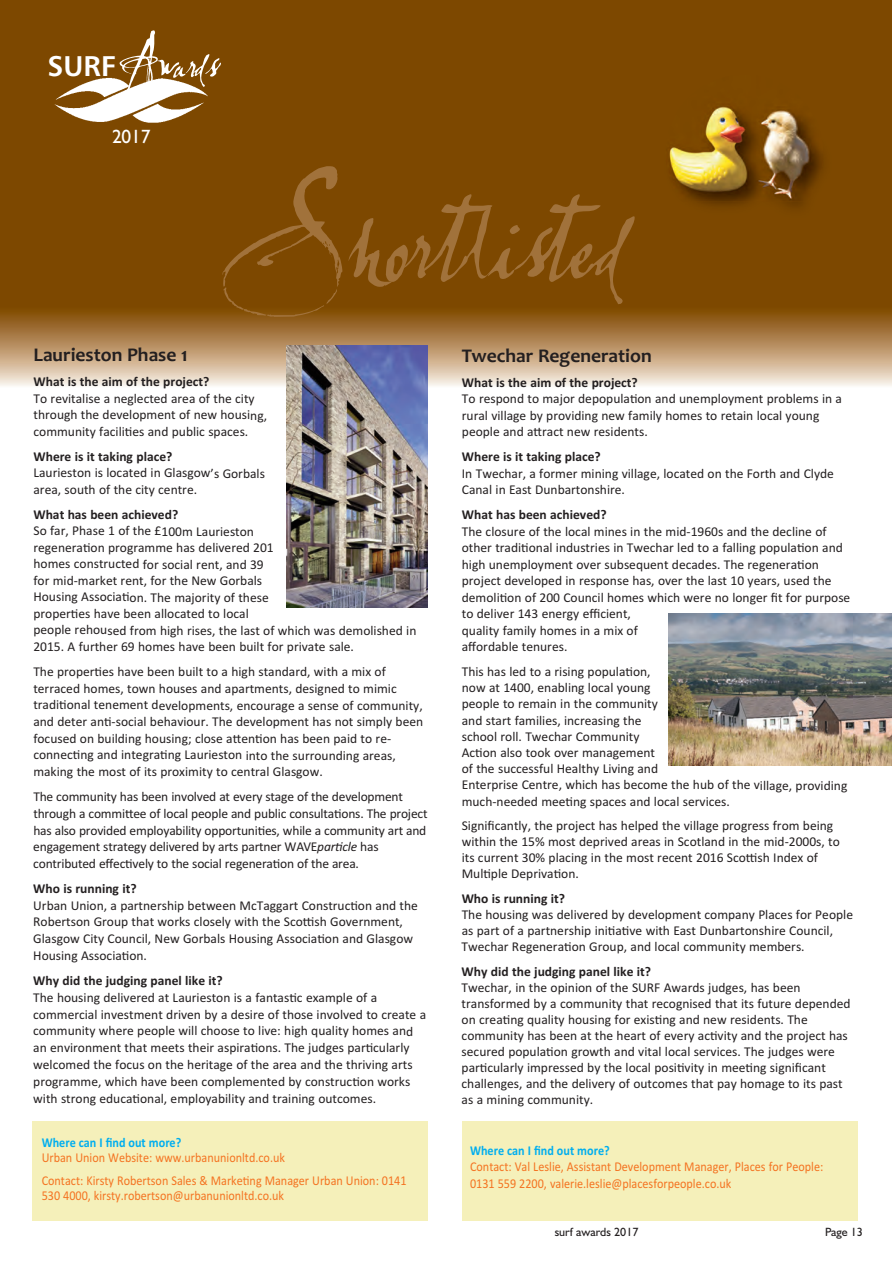
<style>
.page{position:relative;width:892px;height:1262px;background:#fff}
.page>*{position:absolute;margin:0;border:0;box-sizing:border-box;transform-origin:0 0}
.t1{font:136.8px "Lassigue D Mato";letter-spacing:-.06em;color:#a1723b}
.t2{font:51px "Lassigue D Mato";color:#fff}
.t3{font:700 19.5px "Candara";color:#231f20}
.t4{font:19.2px "Humanist 521 BT";color:#fff}
.t5{font:13.5px/16.5px "Calibri";color:#231f20}
.t6{font:13.5px/23.5px "Calibri";color:#f47321;scale:.9 1}
.t7{font:700 13.5px "Calibri";color:#231f20}
.t8{font:700 13.5px "Calibri";color:#00aeef;scale:.9 1}
.t9{font:12px "Humanist 521 BT";color:#231f20}
.s1{font-family:"Humanist 777 BT Bold B";font-size:28.5px}
.s2{font-style:italic}
</style>
<div class="page">
<div style="left:0;top:0;width:891px;height:352px;background:#7d4800"></div>
<div style="left:0;top:306px;width:891px;height:81px;background:linear-gradient(to bottom,#7b3e00,#f9ede2)"></div>
<img style="left:54px;top:77px;width:154px;height:46px">
<img style="left:666px;top:102px;width:156px;height:99px">
<div style="left:461px;top:1121px;width:396px;height:99px;background:#f5f0ba"></div>
<div style="left:32px;top:1121px;width:395px;height:99px;background:#f5f0ba"></div>
<img style="left:286px;top:346px;width:141px;height:261px">
<img style="left:668px;top:614px;width:223px;height:151px">
<h2 class="t2" style="left:47px;top:36px;width:174px"><span class="s1">SURF</span>Awards</h2>
<h3 class="t4" style="left:112px;top:130px;width:40px">2017</h3>
<h1 class="t1" style="left:228px;top:167px;width:395px">Shortlisted</h1>
<h3 class="t3" style="left:34px;top:343px;width:155px">Laurieston Phase 1</h3>
<p class="t7" style="left:34px;top:374px;width:177px">What is the aim of the project?</p>
<p class="t5" style="left:34px;top:390px;width:235px">To revitalise a neglected area of the city through the development of new housing, community facilities and public spaces.</p>
<p class="t7" style="left:33px;top:448px;width:140px">Where is it taking place?</p>
<p class="t5" style="left:33px;top:464px;width:233px">Laurieston is located in Glasgow’s Gorbals area, south of the city centre.</p>
<p class="t7" style="left:33px;top:506px;width:146px">What has been achieved?</p>
<p class="t5" style="left:33px;top:522px;width:384px">So far, Phase 1 of the £100m Laurieston<br>regeneration programme has delivered 201<br>homes constructed for social rent, and 39<br>for mid-market rent, for the New Gorbals<br>Housing Association. The majority of these<br>properties have been allocated to local<br>people rehoused from high rises, the last of which was demolished in 2015. A further 69 homes have been built for private sale.</p>
<p class="t5" style="left:33px;top:663px;width:391px">The properties have been built to a high standard, with a mix of terraced homes, town houses and apartments, designed to mimic traditional tenement developments, encourage a sense of community, and deter anti-social behaviour. The development has not simply been focused on building housing; close attention has been paid to re&shy;connecting and integrating Laurieston into the surrounding areas, making the most of its proximity to central Glasgow.</p>
<p class="t5" style="left:33px;top:788px;width:395px">The community has been involved at every stage of the development through a committee of local people and public consultations. The project has also provided employability opportunities, while a community art and engagement strategy delivered by arts partner WAVE<span class="s2">particle</span> has contributed effectively to the social regeneration of the area.</p>
<p class="t7" style="left:33px;top:880px;width:105px">Who is running it?</p>
<p class="t5" style="left:33px;top:896px;width:386px">Urban Union, a partnership between McTaggart Construction and the Robertson Group that works closely with the Scottish Government, Glasgow City Council, New Gorbals Housing Association and Glasgow Housing Association.</p>
<p class="t7" style="left:33px;top:972px;width:191px">Why did the judging panel like it?</p>
<p class="t5" style="left:33px;top:988px;width:394px">The housing delivered at Laurieston is a fantastic example of a commercial investment driven by a desire of those involved to create a community where people will choose to live: high quality homes and an environment that meets their aspirations. The judges particularly welcomed the focus on the heritage of the area and the thriving arts programme, which have been complemented by construction works with strong educational, employability and training outcomes.</p>
<p class="t8" style="left:42px;top:1134px;width:157px">Where can I find out more?</p>
<p class="t6" style="left:42px;top:1145px;width:407px">Urban Union Website: www.urbanunionltd.co.uk<br>Contact: Kirsty Robertson Sales &amp; Marketing Manager Urban Union: 0141</p>
<p class="t6" style="left:42px;top:1183px;width:271px">530 4000, kirsty.robertson@urbanunionltd.co.uk</p>
<h3 class="t3" style="left:461px;top:343px;width:191px">Twechar Regeneration</h3>
<p class="t7" style="left:461px;top:374px;width:177px">What is the aim of the project?</p>
<p class="t5" style="left:461px;top:390px;width:381px">To respond to major depopulation and unemployment problems in a rural village by providing new family homes to retain local young people and attract new residents.</p>
<p class="t7" style="left:461px;top:448px;width:140px">Where is it taking place?</p>
<p class="t5" style="left:461px;top:465px;width:373px">In Twechar, a former mining village, located on the Forth and Clyde<br>Canal in East Dunbartonshire.</p>
<p class="t7" style="left:461px;top:506px;width:146px">What has been achieved?</p>
<p class="t5" style="left:461px;top:523px;width:390px">The closure of the local mines in the mid-1960s and the decline of other traditional industries in Twechar led to a falling population and high unemployment over subsequent decades. The regeneration project developed in response has, over the last 10 years, used the demolition of 200 Council homes which were no longer fit for purpose to deliver 143 energy efficient,<br>quality family homes in a mix of<br>affordable tenures.</p>
<p class="t5" style="left:461px;top:663px;width:387px">This has led to a rising population,<br>now at 1400, enabling local young<br>people to remain in the community<br>and start families, increasing the<br>school roll. Twechar Community<br>Action also took over management<br>of the successful Healthy Living and<br>Enterprise Centre, which has become the hub of the village, providing much-needed meeting spaces and local services.</p>
<p class="t5" style="left:461px;top:817px;width:379px;line-height:16px">Significantly, the project has helped the village progress from being within the 15% most deprived areas in Scotland in the mid-2000s, to its current 30% placing in the most recent 2016 Scottish Index of Multiple Deprivation.</p>
<p class="t7" style="left:461px;top:890px;width:105px">Who is running it?</p>
<p class="t5" style="left:461px;top:906px;width:393px;line-height:16px">The housing was delivered by development company Places for People as part of a partnership initiative with East Dunbartonshire Council,<br>Twechar Regeneration Group, and local community members.</p>
<p class="t7" style="left:461px;top:963px;width:191px">Why did the judging panel like it?</p>
<p class="t5" style="left:461px;top:979px;width:390px;line-height:16px">Twechar, in the opinion of the SURF Awards judges, has been transformed by a community that recognised that its future depended on creating quality housing for existing and new residents. The community has been at the heart of every activity and the project has secured population growth and vital local services. The judges were particularly impressed by the local positivity in meeting significant challenges, and the delivery of outcomes that pay homage to its past as a mining community.</p>
<p class="t8" style="left:470px;top:1142px;width:157px">Where can I find out more?</p>
<p class="t6" style="left:470px;top:1158px;width:394px;line-height:16.5px">Contact: Val Leslie, Assistant Development Manager, Places for People:<br>0131 559 2200, valerie.leslie@placesforpeople.co.uk</p>
<p class="t9" style="left:554px;top:1227px;width:85px">surf awards 2017</p>
<p class="t9" style="left:824px;top:1227px;width:39px">Page 13</p>
</div>
